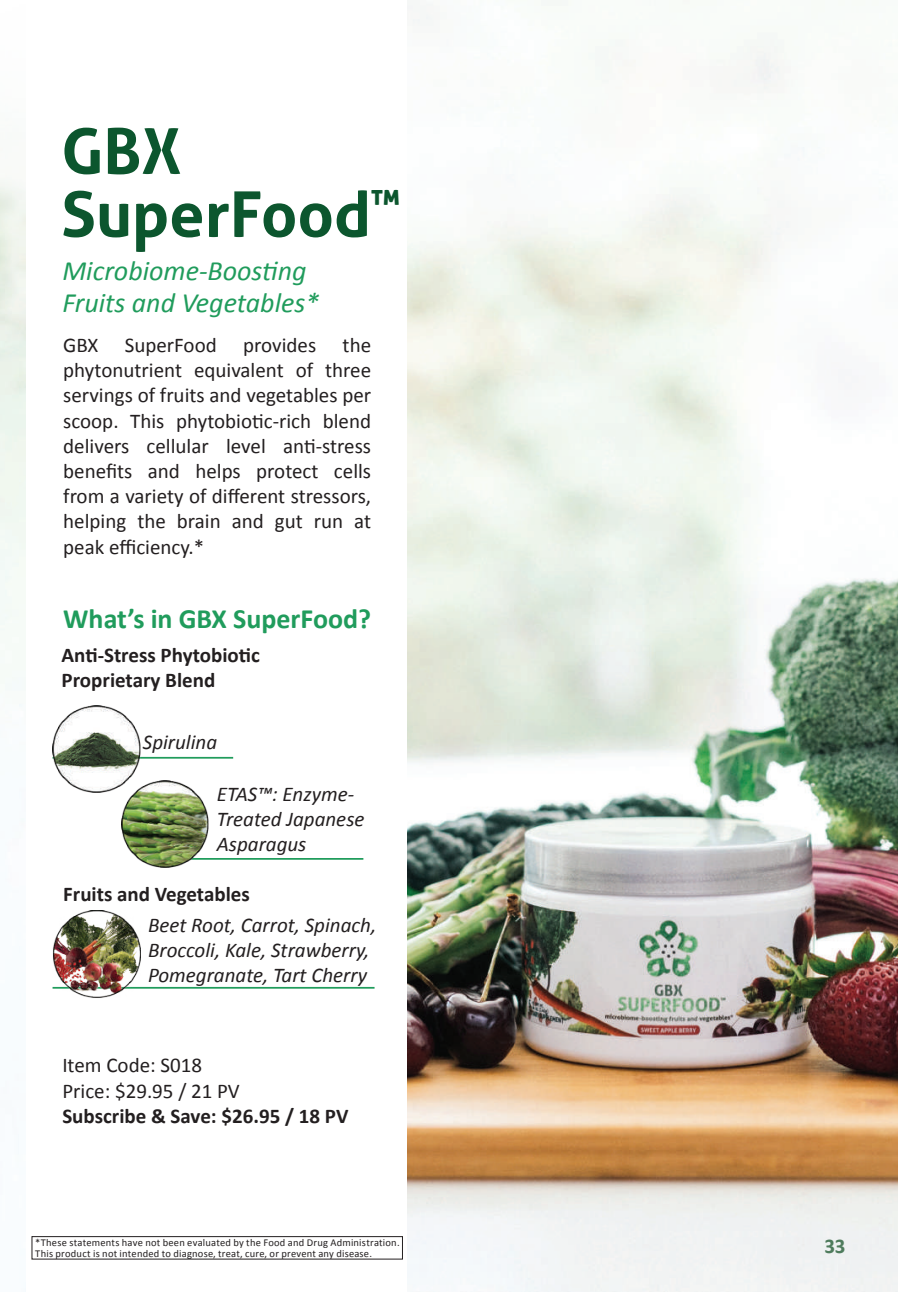
<style>
.page{position:relative;width:898px;height:1292px;background:#fff}
.page>*{position:absolute;margin:0;border:0;box-sizing:border-box;transform-origin:0 0}
.t1{font:700 63px/63px "Aller";color:#0c562e}
.t2{font:italic 28px/31.5px "Calibri";color:#209c5c}
.t3{font:700 28px "Calibri";color:#209c5c}
.t4{font:21px/25.2px "Calibri";color:#231f20;text-align:justify}
.t5{font:italic 21px/25.2px "Calibri";color:#231f20}
.t6{font:700 21px/25.2px "Calibri";color:#231f20}
.t7{font:700 21px "Calibri";color:#4f7c5d}
.t8{font:10.5px/10.5px "Calibri";letter-spacing:.02em;color:#231f20}
</style>
<div class="page">
<img style="left:407px;top:5px;width:491px;height:1287px">
<hr style="left:53px;top:757px;width:180px;height:1px;background:#209c5c">
<hr style="left:53px;top:987px;width:321px;height:1px;background:#209c5c">
<hr style="left:142px;top:858px;width:221px;height:1px;background:#209c5c">
<div style="left:32px;top:1236px;width:371px;height:23px;border:1px solid #231f20"></div>
<img style="left:121px;top:780px;width:88px;height:88px">
<img style="left:53px;top:705px;width:87px;height:88px">
<img style="left:53px;top:910px;width:87px;height:88px">
<h1 class="t1" style="left:61px;top:119px;width:341px">GBX<br>SuperFood<sup>™</sup></h1>
<h2 class="t2" style="left:62px;top:254px;width:258px">Microbiome-Boosting<br>Fruits and Vegetables*</h2>
<p class="t4" style="left:63px;top:331px;width:309px;text-indent:279px">the phytonutrient equivalent of three servings of fruits and vegetables per scoop. This phytobiotic-rich blend delivers cellular level anti-stress benefits and helps protect cells from a variety of different stressors, helping the brain and gut run at peak efficiency.*</p>
<p class="t4" style="left:63px;top:331px;width:37px">GBX</p>
<p class="t4" style="left:125px;top:331px;width:94px">SuperFood</p>
<p class="t4" style="left:243px;top:331px;width:74px">provides</p>
<h2 class="t3" style="left:63px;top:601px;width:309px">What’s in GBX SuperFood?</h2>
<p class="t6" style="left:62px;top:641px;width:200px">Anti-Stress Phytobiotic<br>Proprietary Blend</p>
<p class="t5" style="left:143px;top:728px;width:76px">Spirulina</p>
<p class="t5" style="left:217px;top:780px;width:149px">ETAS™: Enzyme-<br>Treated Japanese<br>Asparagus</p>
<p class="t6" style="left:63px;top:880px;width:188px">Fruits and Vegetables</p>
<p class="t5" style="left:148px;top:911px;width:230px">Beet Root, Carrot, Spinach,<br>Broccoli, Kale, Strawberry,<br>Pomegranate, Tart Cherry</p>
<p class="t4" style="left:62px;top:1052px;width:179px">Item Code: S018<br>Price: $29.95 / 21 PV</p>
<p class="t6" style="left:62px;top:1102px;width:287px">Subscribe &amp; Save: $26.95 / 18 PV</p>
<p class="t8" style="left:35px;top:1236px;width:366px">*These statements have not been evaluated by the Food and Drug Administration.<br>This product is not intended to diagnose, treat, cure, or prevent any disease.</p>
<p class="t7" style="left:824px;top:1232px;width:23px">33</p>
</div>
